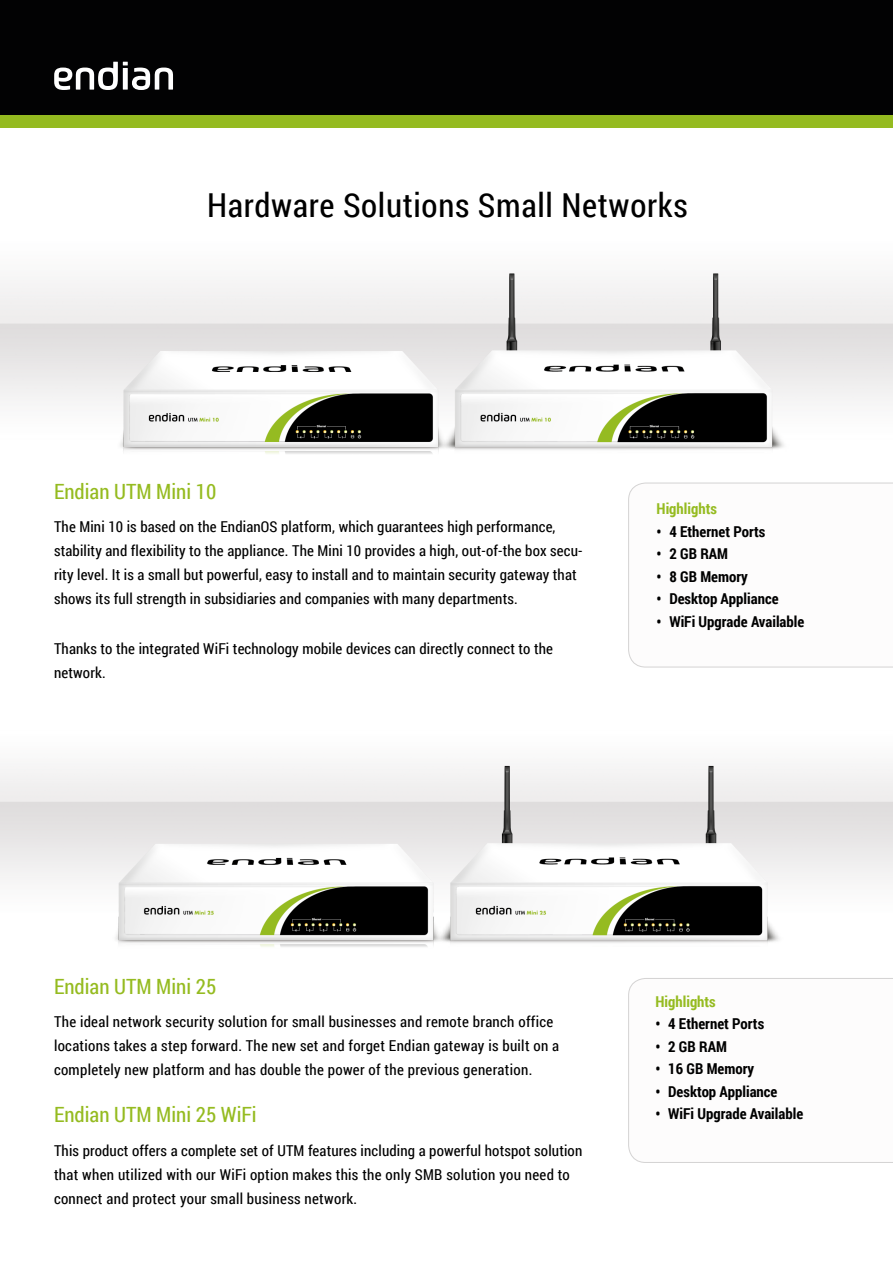
<style>
.page{position:relative;width:893px;height:1263px;background:#fff}
.page>*{position:absolute;margin:0;border:0;box-sizing:border-box;transform-origin:0 0}
.t1{font:33px "Roboto Condensed";letter-spacing:.02em;color:#000}
.t2{font:21px "Roboto Condensed";color:#95bb20}
.t3{font:15px/24px "Roboto Condensed";letter-spacing:.01em;color:#000}
.t4{font:700 15px "Roboto Condensed";color:#000}
.t5{font:700 15px "Roboto Condensed";color:#95bb20}
</style>
<div class="page">
<div style="left:0;top:115px;width:893px;height:13px;background:#95bb20"></div>
<div style="left:0;top:0;width:893px;height:115px;background:#020203"></div>
<svg style="left:54px;top:62px;width:119px;height:28px"></svg>
<img style="left:0;top:765px;width:893px;height:182px">
<img style="left:0;top:273px;width:893px;height:181px">
<svg style="left:628px;top:978px;width:265px;height:185px"></svg>
<svg style="left:628px;top:482px;width:265px;height:186px"></svg>
<h1 class="t1" style="left:207px;top:183px;width:482px">Hardware Solutions Small Networks</h1>
<h2 class="t2" style="left:54px;top:477px;width:164px">Endian UTM Mini 10</h2>
<p class="t3" style="left:54px;top:514px;width:530px">The Mini 10 is based on the EndianOS platform, which guarantees high performance, stability and flexibility to the appliance. The Mini 10 provides a high, out-of-the box secu&shy;rity level. It is a small but powerful, easy to install and to maintain security gateway that shows its full strength in subsidiaries and companies with many departments.</p>
<p class="t3" style="left:54px;top:636px;width:501px">Thanks to the integrated WiFi technology mobile devices can directly connect to the network.</p>
<p class="t5" style="left:657px;top:498px;width:62px">Highlights</p>
<p class="t4" style="left:657px;top:521px;width:110px">• 4 Ethernet Ports</p>
<p class="t4" style="left:657px;top:543px;width:73px">• 2 GB RAM</p>
<p class="t4" style="left:657px;top:566px;width:93px">• 8 GB Memory</p>
<p class="t4" style="left:657px;top:588px;width:123px">• Desktop Appliance</p>
<p class="t4" style="left:657px;top:611px;width:149px">• WiFi Upgrade Available</p>
<h2 class="t2" style="left:54px;top:972px;width:164px">Endian UTM Mini 25</h2>
<p class="t3" style="left:54px;top:1009px;width:507px">The ideal network security solution for small businesses and remote branch office locations takes a step forward. The new set and forget Endian gateway is built on a completely new platform and has double the power of the previous generation.</p>
<h2 class="t2" style="left:54px;top:1100px;width:204px">Endian UTM Mini 25 WiFi</h2>
<p class="t3" style="left:54px;top:1138px;width:530px">This product offers a complete set of UTM features including a powerful hotspot solution that when utilized with our WiFi option makes this the only SMB solution you need to connect and protect your small business network.</p>
<p class="t5" style="left:655px;top:991px;width:62px">Highlights</p>
<p class="t4" style="left:655px;top:1013px;width:110px">• 4 Ethernet Ports</p>
<p class="t4" style="left:655px;top:1036px;width:73px">• 2 GB RAM</p>
<p class="t4" style="left:655px;top:1058px;width:100px">• 16 GB Memory</p>
<p class="t4" style="left:655px;top:1081px;width:123px">• Desktop Appliance</p>
<p class="t4" style="left:655px;top:1103px;width:149px">• WiFi Upgrade Available</p>
</div>
